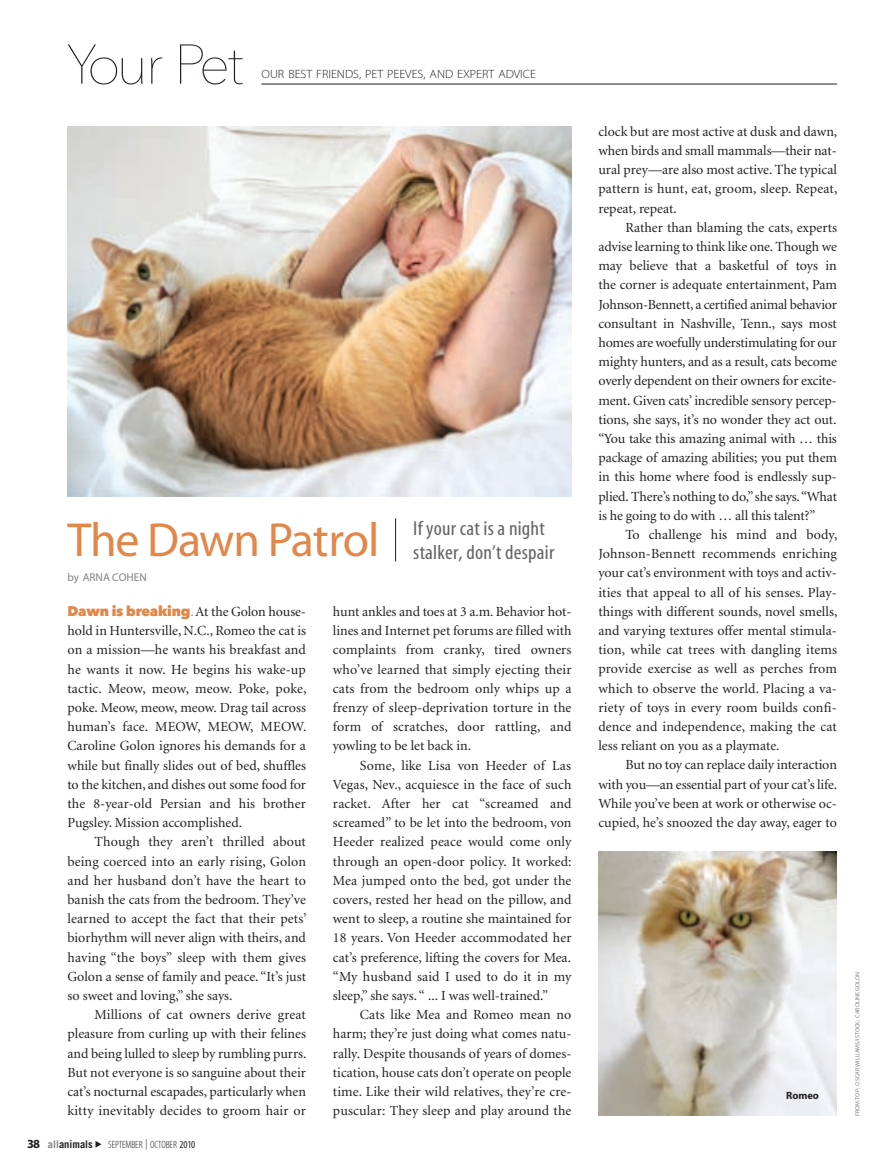
<style>
.page{position:relative;width:891px;height:1175px;background:#fff}
.page>*{position:absolute;margin:0;border:0;box-sizing:border-box;transform-origin:0 0}
.t1{font:200 55.5px "Avenir Next LT Pro";letter-spacing:-.075em;color:#231f20}
.t2{font:48px "Myriad MM400 RG600 NO";letter-spacing:-.025em;color:#e18749}
.t3{font:20.25px/24px "Myriad MM400 RG300 CN";letter-spacing:.01em;color:#636366;scale:1.05 1}
.t4{font:13.95px/19.2px "Minion";color:#231f20;text-align:justify}
.t5{font:12px "Myriad MM215 LT600 NO";color:#231f20;scale:1.05 1}
.t6{font:11.25px "Myriad MM400 RG600 NO";color:#808285}
.t7{font:10.5px "Myriad MM213 LT300 CN";color:#231f20}
.t8{font:700 10.5px "Trade Gothic";color:#231f20}
.t9{font:10.5px "Myriad MM700 BD600 NO";color:#231f20}
.t10{font:6px "Myriad MM400 RG600 NO";color:#808285}
.s1{font-family:"Avenir Next LT Pro";font-weight:800;color:#e18749}
.s2{color:#e18749}
.s3{font-family:"Myriad MM700 BD600 NO";font-weight:400;font-size:12.45px}
.s4{color:#808285}
.s5{font-family:"Myriad MM400 RG300 CN"}
</style>
<div class="page">
<svg style="left:95px;top:1141px;width:6px;height:6px"></svg>
<hr style="left:261px;top:84px;width:576px;height:1px;background:#231f20">
<img style="left:68px;top:126px;width:504px;height:370px">
<img style="left:598px;top:851px;width:239px;height:264px">
<hr style="left:395px;top:518px;width:1px;height:43px;background:#231f20">
<h1 class="t1" style="left:67px;top:44px;width:179px">Your Pet</h1>
<p class="t5" style="left:262px;top:69px;width:263px">OUR BEST FRIENDS, PET PEEVES, AND EXPERT ADVICE</p>
<h2 class="t2" style="left:68px;top:522px;width:313px">The Dawn Patrol</h2>
<h3 class="t3" style="left:413px;top:518px;width:136px">If your cat is a night stalker, don’t despair</h3>
<p class="t6" style="left:68px;top:573px;width:81px">by ARNA COHEN</p>
<p class="t4" style="left:68px;top:603px;width:240px"><span class="s1">Dawn is breaking</span><span class="s2">.</span>At the Golon house&shy;hold in Huntersville, N.C., Romeo the cat is on a mission—he wants his breakfast and he wants it now. He begins his wake-up tactic. Meow, meow, meow. Poke, poke, poke. Meow, meow, meow. Drag tail across human’s face. MEOW, MEOW, MEOW.<br>Caroline Golon ignores his demands for a while but finally slides out of bed, shuffles to the kitchen, and dishes out some food for the 8-year-old Persian and his brother Pugsley. Mission accomplished.</p>
<p class="t4" style="left:67px;top:833px;width:241px;text-indent:27px">Though they aren’t thrilled about being coerced into an early rising, Golon and her husband don’t have the heart to banish the cats from the bedroom. They’ve learned to accept the fact that their pets’ biorhythm will never align with theirs, and having “the boys” sleep with them gives Golon a sense of family and peace. “It’s just so sweet and loving,” she says.</p>
<p class="t4" style="left:67px;top:1006px;width:240px;text-indent:27px">Millions of cat owners derive great pleasure from curling up with their felines and being lulled to sleep by rumbling purrs.<br>But not everyone is so sanguine about their cat’s nocturnal escapades, particularly when kitty inevitably decides to groom hair or</p>
<p class="t8" style="left:27px;top:1140px;width:67px"><span class="s3">38</span> <span class="s4">all</span>animals</p>
<p class="t7" style="left:108px;top:1140px;width:88px">SEPTEMBER | OCTOBER <span class="s5">2010</span></p>
<p class="t4" style="left:333px;top:603px;width:240px">hunt ankles and toes at 3 a.m. Behavior hot&shy;lines and Internet pet forums are filled with complaints from cranky, tired owners who’ve learned that simply ejecting their cats from the bedroom only whips up a frenzy of sleep-deprivation torture in the form of scratches, door rattling, and yowling to be let back in.</p>
<p class="t4" style="left:333px;top:756px;width:240px;text-indent:27px">Some, like Lisa von Heeder of Las Vegas, Nev., acquiesce in the face of such racket. After her cat “screamed and screamed” to be let into the bedroom, von Heeder realized peace would come only through an open-door policy. It worked:<br>Mea jumped onto the bed, got under the covers, rested her head on the pillow, and went to sleep, a routine she maintained for 18 years. Von Heeder accommodated her cat’s preference, lifting the covers for Mea. “My husband said I used to do it in my sleep,” she says. “ ... I was well-trained.”</p>
<p class="t4" style="left:333px;top:1006px;width:240px;text-indent:27px">Cats like Mea and Romeo mean no harm; they’re just doing what comes natu&shy;rally. Despite thousands of years of domes&shy;tication, house cats don’t operate on people time. Like their wild relatives, they’re cre&shy;puscular: They sleep and play around the</p>
<p class="t4" style="left:598px;top:123px;width:240px">clock but are most active at dusk and dawn, when birds and small mammals—their nat&shy;ural prey—are also most active. The typical pattern is hunt, eat, groom, sleep. Repeat, repeat, repeat.</p>
<p class="t4" style="left:598px;top:219px;width:240px;text-indent:27px">Rather than blaming the cats, experts advise learning to think like one. Though we may believe that a basketful of toys in the corner is adequate entertainment, Pam Johnson-Bennett, a certified animal behavior consultant in Nashville, Tenn., says most homes are woefully understimulating for our mighty hunters, and as a result, cats become overly dependent on their owners for excite&shy;ment. Given cats’ incredible sensory percep&shy;tions, she says, it’s no wonder they act out. “You take this amazing animal with … this package of amazing abilities; you put them in this home where food is endlessly sup&shy;plied. There’s nothing to do,”she says.“What is he going to do with … all this talent?”</p>
<p class="t4" style="left:598px;top:526px;width:240px;text-indent:27px">To challenge his mind and body, Johnson-Bennett recommends enriching your cat’s environment with toys and activ&shy;ities that appeal to all of his senses. Play&shy;things with different sounds, novel smells, and varying textures offer mental stimula&shy;tion, while cat trees with dangling items provide exercise as well as perches from which to observe the world. Placing a va&shy;riety of toys in every room builds confi&shy;dence and independence, making the cat less reliant on you as a playmate.</p>
<p class="t4" style="left:598px;top:756px;width:240px;text-indent:27px">But no toy can replace daily interaction with you—an essential part of your cat’s life.<br>While you’ve been at work or otherwise oc&shy;cupied, he’s snoozed the day away, eager to</p>
<p class="t9" style="left:786px;top:1091px;width:34px">Romeo</p>
<p class="t10" style="left:855px;top:1115px;width:146px;rotate:-90deg">FROM TOP: OSCAR WILLIAMS/ISTOCK; CAROLINE GOLON</p>
</div>
